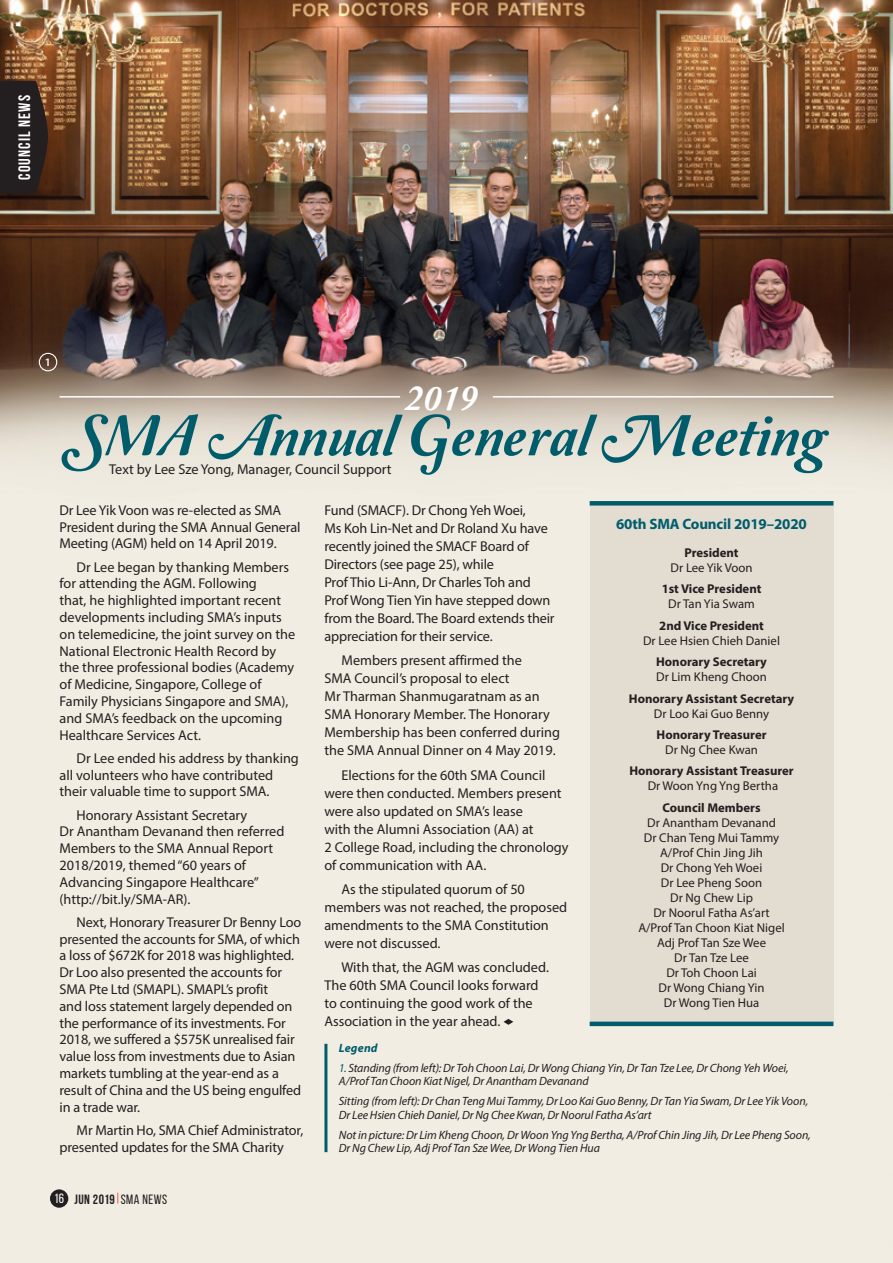
<style>
.page{position:relative;width:893px;height:1263px;background:#fff}
.page>*{position:absolute;margin:0;border:0;box-sizing:border-box;transform-origin:0 0}
.t1{font:60px "Amperzand";color:#005c6b}
.t2{font:36.3px "Amperzand";color:#fff}
.t3{font:700 16.5px "Bebas Neue";letter-spacing:.065em;color:#fff}
.t4{font:700 15px "Myriad Pro";letter-spacing:-.01em;color:#005c6b}
.t5{font:14.25px/16.8px "Myriad Pro";color:#231f20}
.t6{font:700 13.5px "Bebas Neue";letter-spacing:.035em;color:#231f20}
.t7{font:12.75px/15px "Myriad Pro";color:#231f20;text-align:center}
.t8{font:700 12.75px "Myriad Pro";color:#231f20}
.t9{font:italic 12px/13.5px "Myriad Pro";letter-spacing:-.01em;color:#231f20}
.t10{font:italic 700 12px "Myriad Pro";letter-spacing:.015em;color:#005c6b}
.t11{font:600 11.4px "Myriad Pro";color:#fff}
.s1{color:#005c6b}
.s2{font-weight:400;color:#fff}
.s3{font-weight:400}
</style>
<div class="page">
<img style="left:0;top:0;width:893px;height:1263px">
<svg style="left:503px;top:1019px;width:10px;height:6px"></svg>
<hr style="left:60px;top:396px;width:340px;height:2px;background:#fff">
<hr style="left:493px;top:396px;width:340px;height:2px;background:#fff">
<hr style="left:324px;top:1044px;width:3px;height:108px;background:#005c6b">
<div style="left:39px;top:353px;width:18px;height:18px;border:1px solid #fff;border-radius:50%"></div>
<div style="left:590px;top:501px;width:243px;height:523px;background:#e3dcd1"></div>
<div style="left:590px;top:501px;width:243px;height:5px;background:#005c6b"></div>
<hr style="left:590px;top:1022px;width:243px;height:4px;background:#005c6b">
<div style="left:50px;top:1189px;width:18px;height:19px;background:#231f20;border-radius:50%"></div>
<svg style="left:0;top:81px;width:48px;height:113px;background:#2b2220"></svg>
<p class="t3" style="left:15px;top:180px;width:86px;rotate:-90deg">council news</p>
<p class="t11" style="left:45px;top:355px;width:8px">1</p>
<h2 class="t2" style="left:405px;top:380px;width:74px">2019</h2>
<h1 class="t1" style="left:66px;top:405px;width:762px">Sìà Annual General Meeting</h1>
<p class="t5" style="left:109px;top:461px;width:284px">Text by Lee Sze Yong, Manager, Council Support</p>
<p class="t5" style="left:60px;top:501px;width:242px">Dr Lee Yik Voon was re-elected as SMA<br>President during the SMA Annual General<br>Meeting (AGM) held on 14 April 2019.</p>
<p class="t5" style="left:60px;top:558px;width:237px;text-indent:17px">Dr Lee began by thanking Members for attending the AGM. Following<br>that, he highlighted important recent developments including SMA’s inputs on telemedicine, the joint survey on the National Electronic Health Record by the three professional bodies (Academy of Medicine, Singapore, College of Family Physicians Singapore and SMA), and SMA’s feedback on the upcoming Healthcare Services Act.</p>
<p class="t5" style="left:60px;top:749px;width:241px;text-indent:17px">Dr Lee ended his address by thanking all volunteers who have contributed their valuable time to support SMA.</p>
<p class="t5" style="left:60px;top:806px;width:226px;text-indent:17px">Honorary Assistant Secretary<br>Dr Anantham Devanand then referred<br>Members to the SMA Annual Report<br>2018/2019, themed “60 years of<br>Advancing Singapore Healthcare” (http://bit.ly/SMA-AR).</p>
<p class="t5" style="left:60px;top:913px;width:243px;text-indent:17px">Next, Honorary Treasurer Dr Benny Loo presented the accounts for SMA, of which a loss of $672K for 2018 was highlighted.<br>Dr Loo also presented the accounts for SMA Pte Ltd (SMAPL). SMAPL’s profit<br>and loss statement largely depended on the performance of its investments. For 2018, we suffered a $575K unrealised fair value loss from investments due to Asian markets tumbling at the year-end as a result of China and the US being engulfed in a trade war.</p>
<p class="t5" style="left:60px;top:1121px;width:245px;text-indent:17px">Mr Martin Ho, SMA Chief Administrator, presented updates for the SMA Charity</p>
<p class="t5" style="left:324px;top:501px;width:232px;line-height:18px">Fund (SMACF). Dr Chong Yeh Woei,<br>Ms Koh Lin-Net and Dr Roland Xu have recently joined the SMACF Board of Directors (see page 25), while<br>Prof Thio Li-Ann, Dr Charles Toh and Prof Wong Tien Yin have stepped down from the Board. The Board extends their appreciation for their service.</p>
<p class="t5" style="left:324px;top:651px;width:237px;line-height:18px;text-indent:17px">Members present affirmed the<br>SMA Council’s proposal to elect<br>Mr Tharman Shanmugaratnam as an SMA Honorary Member. The Honorary Membership has been conferred during the SMA Annual Dinner on 4 May 2019.</p>
<p class="t5" style="left:324px;top:765px;width:246px;line-height:18px;text-indent:17px">Elections for the 60th SMA Council were then conducted. Members present were also updated on SMA’s lease<br>with the Alumni Association (AA) at<br>2 College Road, including the chronology of communication with AA.</p>
<p class="t5" style="left:324px;top:880px;width:244px;line-height:18px;text-indent:17px">As the stipulated quorum of 50 members was not reached, the proposed amendments to the SMA Constitution were not discussed.</p>
<p class="t5" style="left:324px;top:958px;width:226px;line-height:18px;text-indent:17px">With that, the AGM was concluded.<br>The 60th SMA Council looks forward to continuing the good work of the<br>Association in the year ahead.</p>
<p class="t4" style="left:616px;top:514px;width:192px">60th SMA Council 2019–2020</p>
<p class="t8" style="left:684px;top:544px;width:56px">President</p>
<p class="t7" style="left:671px;top:560px;width:83px">Dr Lee Yik Voon</p>
<p class="t8" style="left:662px;top:581px;width:101px">1st Vice President</p>
<p class="t7" style="left:668px;top:596px;width:88px">Dr Tan Yia Swam</p>
<p class="t8" style="left:659px;top:617px;width:106px">2nd Vice President</p>
<p class="t7" style="left:643px;top:633px;width:138px">Dr Lee Hsien Chieh Daniel</p>
<p class="t8" style="left:656px;top:654px;width:112px">Honorary Secretary</p>
<p class="t7" style="left:656px;top:669px;width:112px">Dr Lim Kheng Choon</p>
<p class="t8" style="left:629px;top:690px;width:167px">Honorary Assistant Secretary</p>
<p class="t7" style="left:654px;top:706px;width:117px">Dr Loo Kai Guo Benny</p>
<p class="t8" style="left:657px;top:726px;width:111px">Honorary Treasurer</p>
<p class="t7" style="left:665px;top:742px;width:94px">Dr Ng Chee Kwan</p>
<p class="t8" style="left:629px;top:763px;width:166px">Honorary Assistant Treasurer</p>
<p class="t7" style="left:648px;top:778px;width:132px">Dr Woon Yng Yng Bertha</p>
<p class="t8" style="left:662px;top:799px;width:100px">Council Members</p>
<p class="t7" style="left:638px;top:815px;width:148px">Dr Anantham Devanand<br>Dr Chan Teng Mui Tammy<br>A/Prof Chin Jing Jih<br>Dr Chong Yeh Woei<br>Dr Lee Pheng Soon<br>Dr Ng Chew Lip<br>Dr Noorul Fatha As’art<br>A/Prof Tan Choon Kiat Nigel<br>Adj Prof Tan Sze Wee<br>Dr Tan Tze Lee<br>Dr Toh Choon Lai<br>Dr Wong Chiang Yin<br>Dr Wong Tien Hua</p>
<p class="t10" style="left:339px;top:1040px;width:40px">Legend</p>
<p class="t9" style="left:339px;top:1061px;width:451px"><span class="s1">1.</span> Standing (from left): Dr Toh Choon Lai, Dr Wong Chiang Yin, Dr Tan Tze Lee, Dr Chong Yeh Woei,<br>A/Prof Tan Choon Kiat Nigel, Dr Anantham Devanand</p>
<p class="t9" style="left:339px;top:1094px;width:471px">Sitting (from left): Dr Chan Teng Mui Tammy, Dr Loo Kai Guo Benny, Dr Tan Yia Swam, Dr Lee Yik Voon,<br>Dr Lee Hsien Chieh Daniel, Dr Ng Chee Kwan, Dr Noorul Fatha As’art</p>
<p class="t9" style="left:339px;top:1128px;width:473px">Not in picture: Dr Lim Kheng Choon, Dr Woon Yng Yng Bertha, A/Prof Chin Jing Jih, Dr Lee Pheng Soon,<br>Dr Ng Chew Lip, Adj Prof Tan Sze Wee, Dr Wong Tien Hua</p>
<p class="t6" style="left:54px;top:1191px;width:115px"><span class="s2">16</span> JUN 2019 <span class="s3">SMA NEWS</span></p>
</div>
